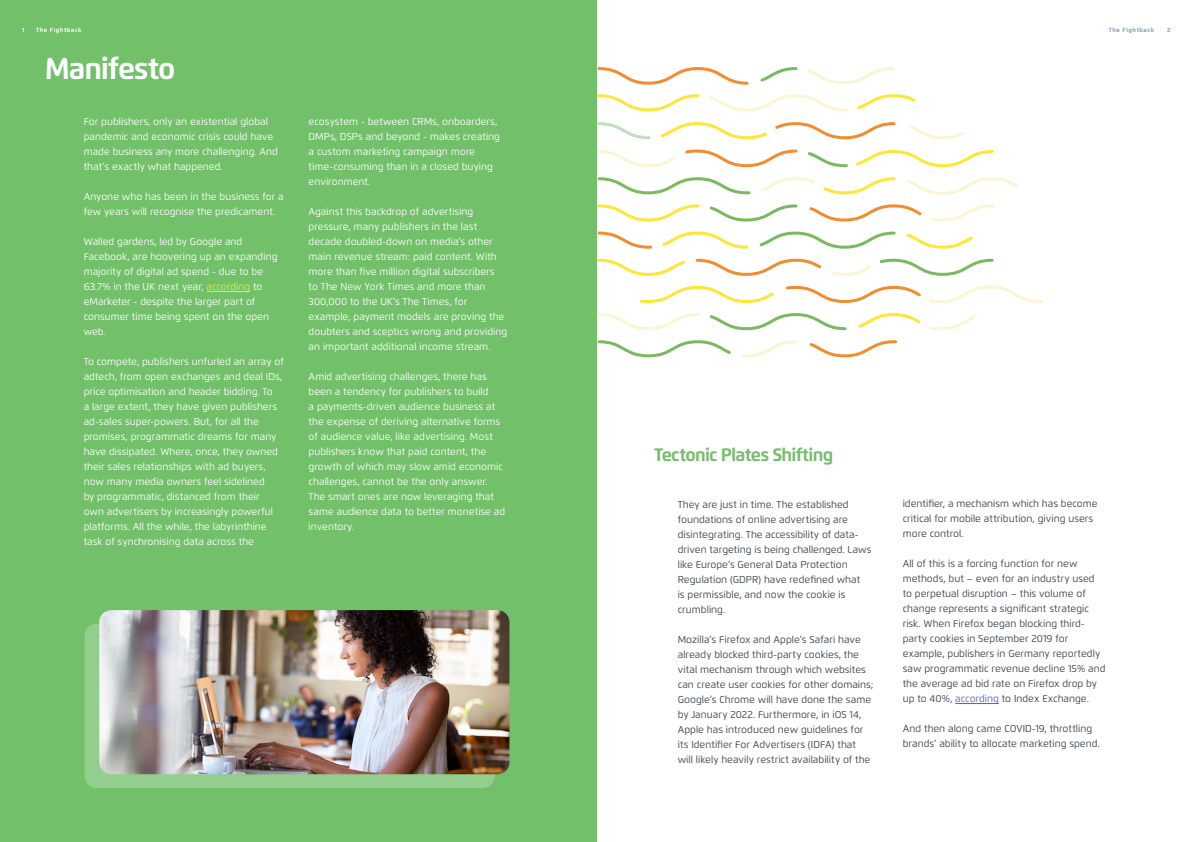
<style>
.page{position:relative;width:1191px;height:842px;background:#fff}
.page>*{position:absolute;margin:0;border:0;box-sizing:border-box;transform-origin:0 0}
.t1{font:700 30px "Flexo";letter-spacing:-.04em;color:#fff}
.t2{font:700 18px "Flexo";letter-spacing:-.04em;color:#76bc6d}
.t3{font:10px/15px "Flexo";color:#fff}
.t4{font:10px/15px "Flexo";color:#333f48}
.t5{font:700 6px "Flexo";letter-spacing:.09em;color:#fff}
.t6{font:700 6px "Flexo";letter-spacing:.09em;color:#7a99ac}
.s1{color:#fce636}
.s2{color:#4f5cd6}
</style>
<div class="page">
<div style="left:0;top:0;width:596px;height:842px;background:#73c06b"></div>
<div style="left:85px;top:624px;width:410px;height:164px;background:#94ce8e;border-radius:12px"></div>
<svg style="left:596px;top:66px;width:398px;height:103px"></svg>
<svg style="left:596px;top:339px;width:135px;height:20px"></svg>
<svg style="left:742px;top:340px;width:56px;height:18px"></svg>
<svg style="left:809px;top:340px;width:89px;height:18px"></svg>
<svg style="left:596px;top:176px;width:447px;height:156px"></svg>
<img style="left:99px;top:610px;width:410px;height:164px">
<hr style="left:206px;top:291px;width:44px;height:1px;background:#fce636">
<hr style="left:955px;top:703px;width:44px;height:1px;background:#4f5cd6">
<p class="t5" style="left:22px;top:26px;width:4px">1</p>
<p class="t5" style="left:36px;top:26px;width:47px">The Fightback</p>
<h1 class="t1" style="left:45px;top:51px;width:132px">Manifesto</h1>
<p class="t3" style="left:84px;top:114px;width:196px">For publishers, only an existential global pandemic and economic crisis could have made business any more challenging. And that’s exactly what happened.</p>
<p class="t3" style="left:84px;top:189px;width:202px">Anyone who has been in the business for a few years will recognise the predicament.</p>
<p class="t3" style="left:84px;top:234px;width:195px">Walled gardens, led by Google and<br>Facebook, are hoovering up an expanding majority of digital ad spend - due to be<br>63.7% in the UK next year, <span class="s1">according</span> to eMarketer - despite the larger part of consumer time being spent on the open web.</p>
<p class="t3" style="left:84px;top:354px;width:202px">To compete, publishers unfurled an array of adtech, from open exchanges and deal IDs, price optimisation and header bidding. To<br>a large extent, they have given publishers ad-sales super-powers. But, for all the promises, programmatic dreams for many have dissipated. Where, once, they owned their sales relationships with ad buyers, now many media owners feel sidelined<br>by programmatic, distanced from their<br>own advertisers by increasingly powerful platforms. All the while, the labyrinthine task of synchronising data across the</p>
<p class="t3" style="left:309px;top:114px;width:193px">ecosystem - between CRMs, onboarders,<br>DMPs, DSPs and beyond - makes creating a custom marketing campaign more time-consuming than in a closed buying environment.</p>
<p class="t3" style="left:309px;top:204px;width:200px">Against this backdrop of advertising pressure, many publishers in the last decade doubled-down on media’s other main revenue stream: paid content. With more than five million digital subscribers<br>to The New York Times and more than 300,000 to the UK’s The Times, for example, payment models are proving the doubters and sceptics wrong and providing an important additional income stream.</p>
<p class="t3" style="left:309px;top:369px;width:198px">Amid advertising challenges, there has been a tendency for publishers to build<br>a payments-driven audience business at the expense of deriving alternative forms of audience value, like advertising. Most publishers know that paid content, the growth of which may slow amid economic challenges, cannot be the only answer.<br>The smart ones are now leveraging that same audience data to better monetise ad inventory.</p>
<p class="t6" style="left:1108px;top:26px;width:47px">The Fightback</p>
<p class="t6" style="left:1167px;top:26px;width:5px">2</p>
<h2 class="t2" style="left:654px;top:444px;width:181px">Tectonic Plates Shifting</h2>
<p class="t4" style="left:677px;top:497px;width:195px">They are just in time. The established foundations of online advertising are disintegrating. The accessibility of data&shy;driven targeting is being challenged. Laws like Europe’s General Data Protection Regulation (GDPR) have redefined what<br>is permissible, and now the cookie is crumbling.</p>
<p class="t4" style="left:677px;top:632px;width:197px">Mozilla’s Firefox and Apple’s Safari have already blocked third-party cookies, the vital mechanism through which websites can create user cookies for other domains; Google’s Chrome will have done the same by January 2022. Furthermore, in iOS 14, Apple has introduced new guidelines for its Identifier For Advertisers (IDFA) that will likely heavily restrict availability of the</p>
<p class="t4" style="left:902px;top:496px;width:196px">identifier, a mechanism which has become critical for mobile attribution, giving users more control.</p>
<p class="t4" style="left:902px;top:556px;width:204px">All of this is a forcing function for new methods, but – even for an industry used to perpetual disruption – this volume of change represents a significant strategic risk. When Firefox began blocking third&shy;party cookies in September 2019 for example, publishers in Germany reportedly saw programmatic revenue decline 15% and the average ad bid rate on Firefox drop by up to 40%, <span class="s2">according</span> to Index Exchange.</p>
<p class="t4" style="left:902px;top:721px;width:198px">And then along came COVID-19, throttling brands’ ability to allocate marketing spend.</p>
</div>
